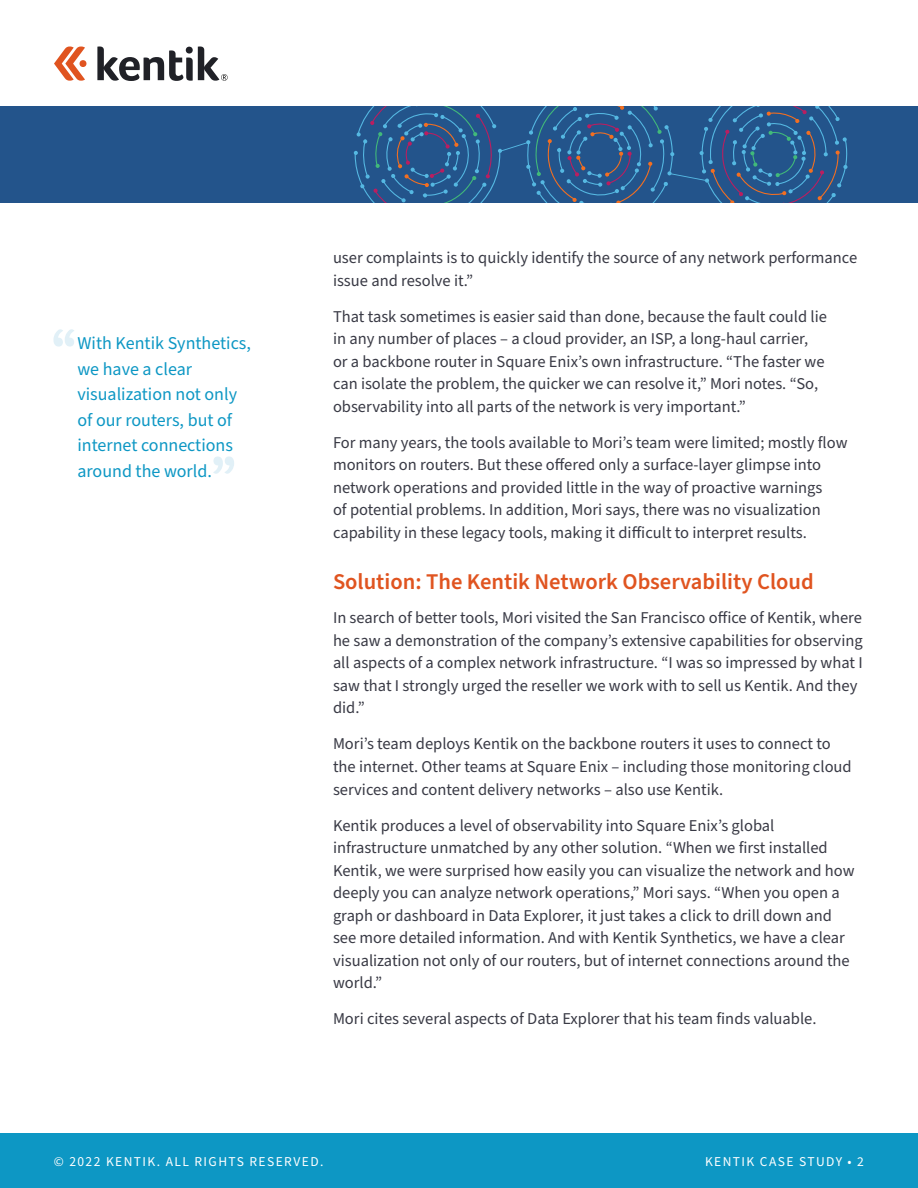
<style>
.page{position:relative;width:918px;height:1188px;background:#fff}
.page>*{position:absolute;margin:0;border:0;box-sizing:border-box;transform-origin:0 0}
.t1{font:600 22.5px "Source Sans Pro";color:#e05420}
.t2{font:18px/25.5px "Source Sans Pro";color:#0d97c4}
.t3{font:16.5px/22.5px "Source Sans Pro";color:#393a45}
.t4{font:13.5px "Source Sans Pro";letter-spacing:.105em;color:#fff}
</style>
<div class="page">
<div style="left:0;top:106px;width:918px;height:96px;background:#23548b"></div>
<svg style="left:354px;top:106px;width:494px;height:96px"></svg>
<div style="left:0;top:1134px;width:918px;height:54px;background:#0d97c4"></div>
<svg style="left:213px;top:456px;width:21px;height:18px"></svg>
<svg style="left:53px;top:329px;width:21px;height:18px"></svg>
<svg style="left:54px;top:47px;width:32px;height:34px"></svg>
<svg style="left:97px;top:46px;width:131px;height:35px"></svg>
<p class="t2" style="left:77px;top:331px;width:175px">With Kentik Synthetics, we have a clear visualization not only of our routers, but of internet connections around the world.</p>
<p class="t3" style="left:333px;top:247px;width:526px">user complaints is to quickly identify the source of any network performance issue and resolve it.”</p>
<p class="t3" style="left:333px;top:306px;width:496px">That task sometimes is easier said than done, because the fault could lie in any number of places – a cloud provider, an ISP, a long-haul carrier,<br>or a backbone router in Square Enix’s own infrastructure. “The faster we can isolate the problem, the quicker we can resolve it,” Mori notes. “So, observability into all parts of the network is very important.”</p>
<p class="t3" style="left:333px;top:432px;width:516px">For many years, the tools available to Mori’s team were limited; mostly flow monitors on routers. But these offered only a surface-layer glimpse into network operations and provided little in the way of proactive warnings<br>of potential problems. In addition, Mori says, there was no visualization capability in these legacy tools, making it difficult to interpret results.</p>
<h1 class="t1" style="left:333px;top:566px;width:482px">Solution: The Kentik Network Observability Cloud</h1>
<p class="t3" style="left:333px;top:607px;width:531px">In search of better tools, Mori visited the San Francisco office of Kentik, where he saw a demonstration of the company’s extensive capabilities for observing all aspects of a complex network infrastructure. “I was so impressed by what I saw that I strongly urged the reseller we work with to sell us Kentik. And they did.”</p>
<p class="t3" style="left:333px;top:733px;width:520px">Mori’s team deploys Kentik on the backbone routers it uses to connect to the internet. Other teams at Square Enix – including those monitoring cloud services and content delivery networks – also use Kentik.</p>
<p class="t3" style="left:333px;top:814px;width:523px">Kentik produces a level of observability into Square Enix’s global infrastructure unmatched by any other solution. “When we first installed Kentik, we were surprised how easily you can visualize the network and how deeply you can analyze network operations,” Mori says. “When you open a graph or dashboard in Data Explorer, it just takes a click to drill down and see more detailed information. And with Kentik Synthetics, we have a clear visualization not only of our routers, but of internet connections around the world.”</p>
<p class="t3" style="left:333px;top:1008px;width:485px">Mori cites several aspects of Data Explorer that his team finds valuable.</p>
<p class="t4" style="left:54px;top:1153px;width:271px">© 2022 KENTIK. ALL RIGHTS RESERVED.</p>
<p class="t4" style="left:705px;top:1153px;width:160px">KENTIK CASE STUDY • 2</p>
</div>
